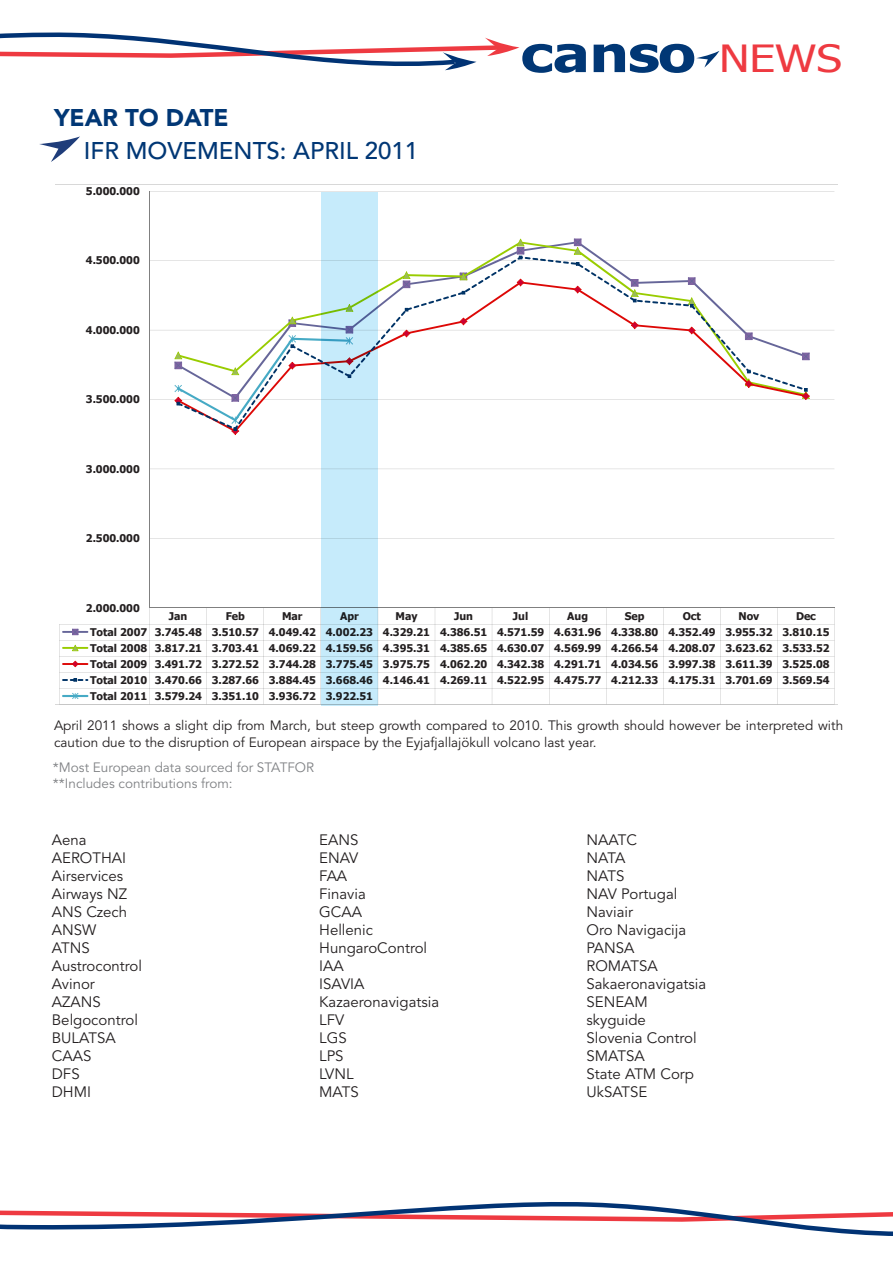
<style>
.page{position:relative;width:893px;height:1263px;background:#fff}
.page>*{position:absolute;margin:0;border:0;box-sizing:border-box;transform-origin:0 0}
.t1{font:700 50.1px "Tahoma";letter-spacing:-.005em;color:#013775;scale:1.22 1}
.Body_text{font:500 24px "Avenir";color:#013775}
.Body_text-2{font:900 24px "Avenir";color:#013775}
.Body_text-3{font:15px "Avenir";color:#231f20}
.Body_text-4{font:13.5px/16.2px "Avenir";color:#231f20}
.Body_text-5{font:13.5px "Avenir";color:#808285}
.t2{font:700 10.65px/16px "Tahoma";letter-spacing:-.01em;color:#231f20}
.s1{font-weight:400;font-size:37.5px;color:#ee3a41}
</style>
<div class="page">
<svg style="left:0;top:32px;width:519px;height:39px"></svg>
<svg style="left:696px;top:51px;width:23px;height:17px"></svg>
<svg style="left:0;top:1202px;width:893px;height:34px"></svg>
<svg style="left:59px;top:191px;width:776px;height:513px"></svg>
<div style="left:738px;top:1187px;width:134px;height:17px;background:#fff"></div>
<svg style="left:39px;top:136px;width:41px;height:26px"></svg>
<div style="left:321px;top:193px;width:57px;height:513px;background:#c6ebfb"></div>
<p class="Body_text-2" style="left:54px;top:103px;width:176px">YEAR TO DATE</p>
<p class="Body_text" style="left:84px;top:137px;width:336px">IFR MOVEMENTS: APRIL 2011</p>
<p class="t2" style="left:86px;top:183px;width:55px">5.000.000</p>
<p class="t2" style="left:86px;top:252px;width:55px">4.500.000</p>
<p class="t2" style="left:86px;top:321px;width:55px">4.000.000</p>
<p class="t2" style="left:86px;top:391px;width:55px">3.500.000</p>
<p class="t2" style="left:86px;top:460px;width:55px">3.000.000</p>
<p class="t2" style="left:86px;top:530px;width:55px">2.500.000</p>
<h1 class="t1" style="left:521px;top:22px;width:265px">canso <span class="s1">NEWS</span></h1>
<p class="t2" style="left:86px;top:599px;width:55px">2.000.000</p>
<p class="t2" style="left:169px;top:607px;width:20px">Jan</p>
<p class="t2" style="left:226px;top:607px;width:21px">Feb</p>
<p class="t2" style="left:282px;top:607px;width:22px">Mar</p>
<p class="t2" style="left:340px;top:607px;width:20px">Apr</p>
<p class="t2" style="left:396px;top:607px;width:23px">May</p>
<p class="t2" style="left:454px;top:607px;width:20px">Jun</p>
<p class="t2" style="left:513px;top:607px;width:17px">Jul</p>
<p class="t2" style="left:567px;top:607px;width:22px">Aug</p>
<p class="t2" style="left:625px;top:607px;width:21px">Sep</p>
<p class="t2" style="left:683px;top:607px;width:20px">Oct</p>
<p class="t2" style="left:738px;top:607px;width:22px">Nov</p>
<p class="t2" style="left:90px;top:607px;width:741px;text-indent:706px">Dec Total 2007 3.745.48 3.510.57 4.049.42 4.002.23 4.329.21 4.386.51 4.571.59 4.631.96 4.338.80 4.352.49 3.955.32 3.810.15<br>Total 2008 3.817.21 3.703.41 4.069.22 4.159.56 4.395.31 4.385.65 4.630.07 4.569.99 4.266.54 4.208.07 3.623.62 3.533.52<br>Total 2009 3.491.72 3.272.52 3.744.28 3.775.45 3.975.75 4.062.20 4.342.38 4.291.71 4.034.56 3.997.38 3.611.39 3.525.08<br>Total 2010 3.470.66 3.287.66 3.884.45 3.668.46 4.146.41 4.269.11 4.522.95 4.475.77 4.212.33 4.175.31 3.701.69 3.569.54<br>Total 2011 3.579.24 3.351.10 3.936.72 3.922.51</p>
<p class="Body_text-4" style="left:54px;top:718px;width:791px">April 2011 shows a slight dip from March, but steep growth compared to 2010. This growth should however be interpreted with caution due to the disruption of European airspace by the Eyjafjallajökull volcano last year.</p>
<p class="Body_text-5" style="left:53px;top:759px;width:263px">*Most European data sourced for STATFOR</p>
<p class="Body_text-5" style="left:53px;top:775px;width:181px">**Includes contributions from:</p>
<p class="Body_text-3" style="left:52px;top:831px;width:36px">Aena</p>
<p class="Body_text-3" style="left:52px;top:849px;width:76px">AEROTHAI</p>
<p class="Body_text-3" style="left:52px;top:867px;width:73px">Airservices</p>
<p class="Body_text-3" style="left:52px;top:885px;width:77px">Airways NZ</p>
<p class="Body_text-3" style="left:52px;top:903px;width:77px">ANS Czech</p>
<p class="Body_text-3" style="left:52px;top:921px;width:46px">ANSW</p>
<p class="Body_text-3" style="left:52px;top:939px;width:39px">ATNS</p>
<p class="Body_text-3" style="left:52px;top:957px;width:92px">Austrocontrol</p>
<p class="Body_text-3" style="left:52px;top:975px;width:45px">Avinor</p>
<p class="Body_text-3" style="left:52px;top:993px;width:50px">AZANS</p>
<p class="Body_text-3" style="left:52px;top:1011px;width:88px">Belgocontrol</p>
<p class="Body_text-3" style="left:52px;top:1029px;width:65px">BULATSA</p>
<p class="Body_text-3" style="left:52px;top:1047px;width:41px">CAAS</p>
<p class="Body_text-3" style="left:52px;top:1065px;width:29px">DFS</p>
<p class="Body_text-3" style="left:52px;top:1083px;width:41px">DHMI</p>
<p class="Body_text-3" style="left:319px;top:831px;width:41px">EANS</p>
<p class="Body_text-3" style="left:319px;top:849px;width:41px">ENAV</p>
<p class="Body_text-3" style="left:319px;top:867px;width:30px">FAA</p>
<p class="Body_text-3" style="left:319px;top:885px;width:48px">Finavia</p>
<p class="Body_text-3" style="left:319px;top:903px;width:44px">GCAA</p>
<p class="Body_text-3" style="left:319px;top:921px;width:55px">Hellenic</p>
<p class="Body_text-3" style="left:319px;top:939px;width:110px">HungaroControl</p>
<p class="Body_text-3" style="left:319px;top:957px;width:26px">IAA</p>
<p class="Body_text-3" style="left:319px;top:975px;width:47px">ISAVIA</p>
<p class="Body_text-3" style="left:319px;top:993px;width:122px">Kazaeronavigatsia</p>
<p class="Body_text-3" style="left:319px;top:1011px;width:27px">LFV</p>
<p class="Body_text-3" style="left:319px;top:1029px;width:29px">LGS</p>
<p class="Body_text-3" style="left:319px;top:1047px;width:26px">LPS</p>
<p class="Body_text-3" style="left:319px;top:1065px;width:36px">LVNL</p>
<p class="Body_text-3" style="left:319px;top:1083px;width:41px">MATS</p>
<p class="Body_text-3" style="left:586px;top:831px;width:52px">NAATC</p>
<p class="Body_text-3" style="left:586px;top:849px;width:40px">NATA</p>
<p class="Body_text-3" style="left:586px;top:867px;width:39px">NATS</p>
<p class="Body_text-3" style="left:586px;top:885px;width:92px">NAV Portugal</p>
<p class="Body_text-3" style="left:586px;top:903px;width:48px">Naviair</p>
<p class="Body_text-3" style="left:586px;top:921px;width:101px">Oro Navigacija</p>
<p class="Body_text-3" style="left:586px;top:939px;width:50px">PANSA</p>
<p class="Body_text-3" style="left:586px;top:957px;width:73px">ROMATSA</p>
<p class="Body_text-3" style="left:586px;top:975px;width:121px">Sakaeronavigatsia</p>
<p class="Body_text-3" style="left:586px;top:993px;width:63px">SENEAM</p>
<p class="Body_text-3" style="left:586px;top:1011px;width:61px">skyguide</p>
<p class="Body_text-3" style="left:586px;top:1029px;width:112px">Slovenia Control</p>
<p class="Body_text-3" style="left:586px;top:1047px;width:60px">SMATSA</p>
<p class="Body_text-3" style="left:586px;top:1065px;width:109px">State ATM Corp</p>
<p class="Body_text-3" style="left:586px;top:1083px;width:62px">UkSATSE</p>
</div>
